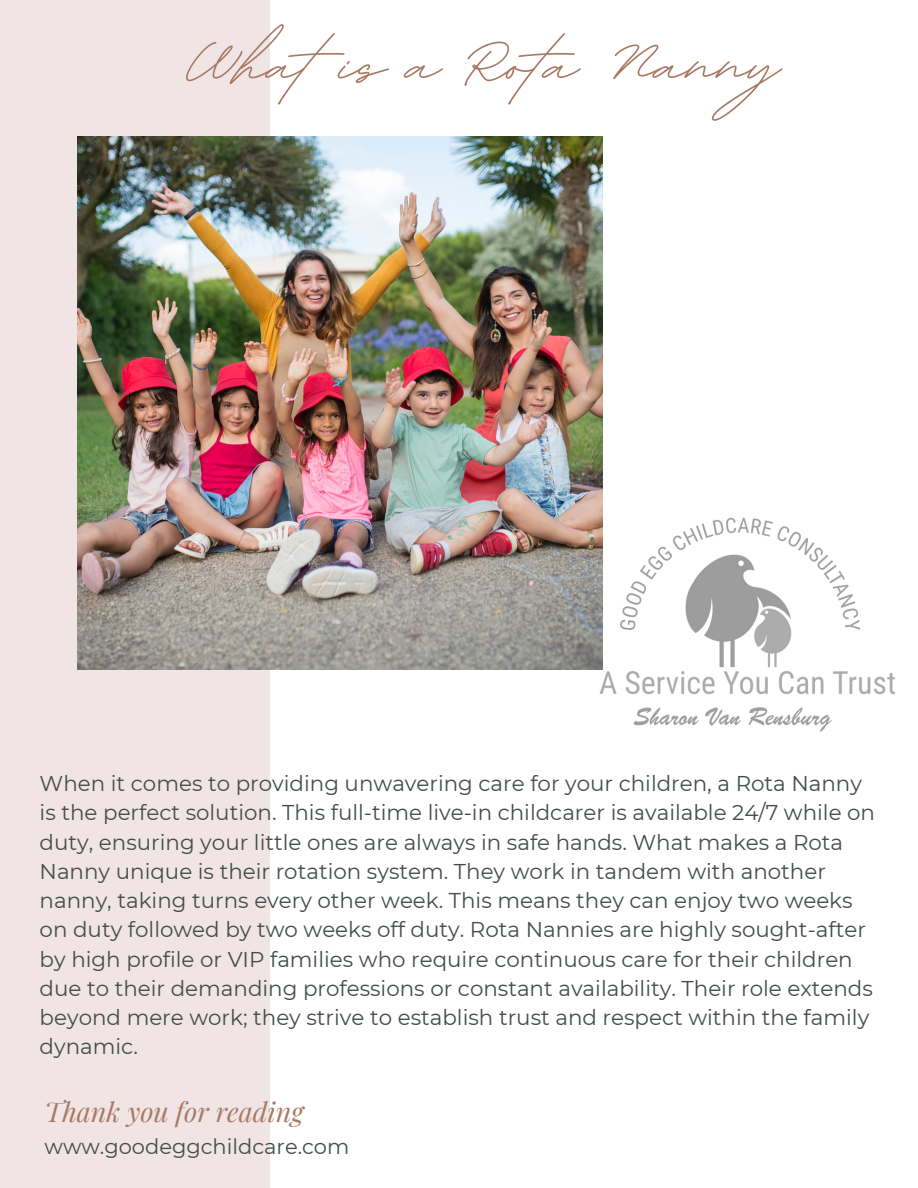
<style>
.page{position:relative;width:918px;height:1188px;background:#fff}
.page>*{position:absolute;margin:0;border:0;box-sizing:border-box;transform-origin:0 0}
.t1{font:700 105px "BD Script";color:#a87a64}
.t2{font:italic 27px "Playfair Display";color:#a87a64}
.t3{font:21.45px/29.2px "Montserrat";color:#464c4c}
.t4{font:21px "Montserrat";color:#464c4c}
</style>
<div class="page">
<div style="left:0;top:0;width:270px;height:1188px;background:#f1e4e4"></div>
<img style="left:77px;top:137px;width:526px;height:532px">
<img style="left:592px;top:477px;width:304px;height:255px">
<p class="t1" style="left:184px;top:-5px;width:597px">What is a Rota Nanny</p>
<p class="t3" style="left:40px;top:769px;width:837px">When it comes to providing unwavering care for your children, a Rota Nanny is the perfect solution. This full-time live-in childcarer is available 24/7 while on duty, ensuring your little ones are always in safe hands. What makes a Rota Nanny unique is their rotation system. They work in tandem with another nanny, taking turns every other week. This means they can enjoy two weeks on duty followed by two weeks off duty. Rota Nannies are highly sought-after by high profile or VIP families who require continuous care for their children due to their demanding professions or constant availability. Their role extends beyond mere work; they strive to establish trust and respect within the family dynamic.</p>
<p class="t2" style="left:45px;top:1092px;width:260px">Thank you for reading</p>
<p class="t4" style="left:45px;top:1133px;width:306px">www.goodeggchildcare.com</p>
</div>
